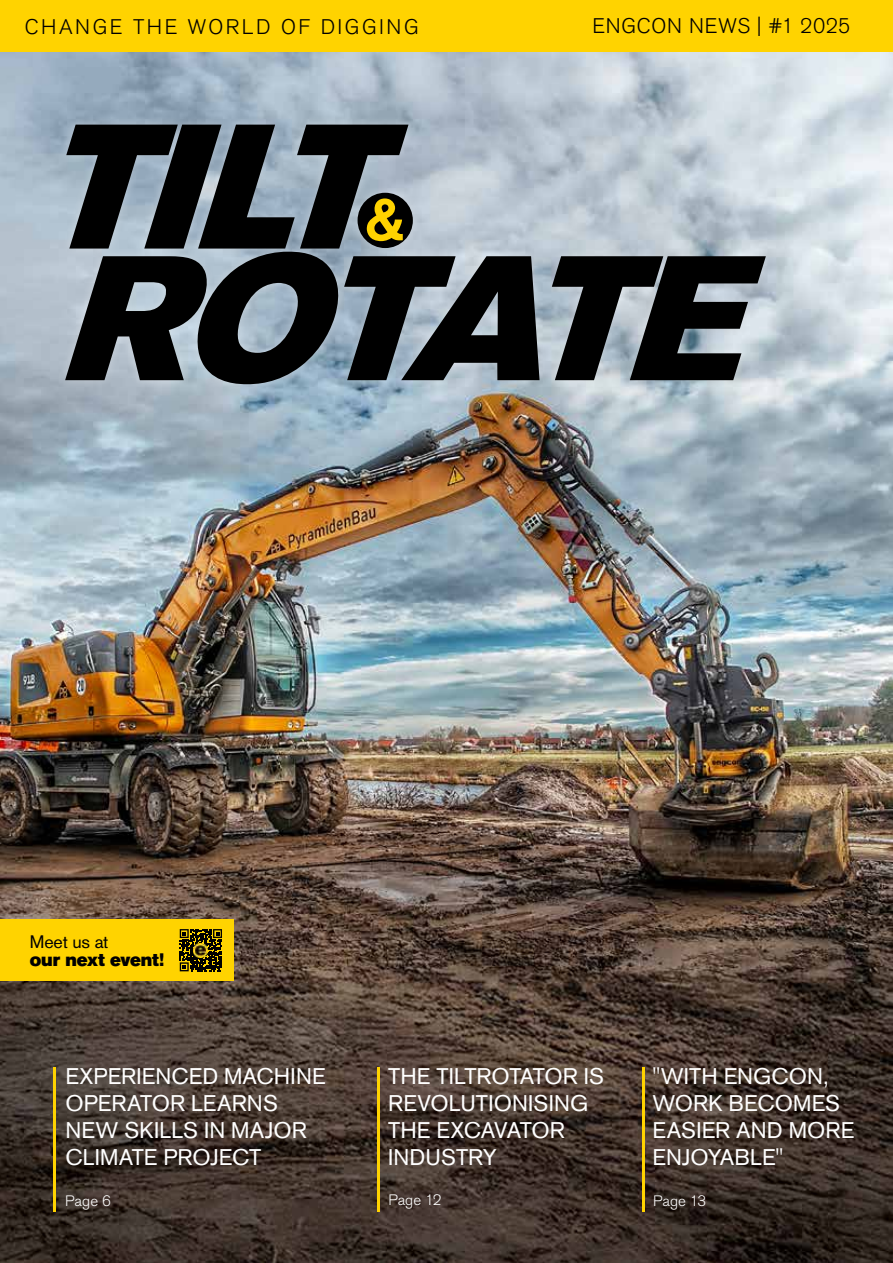
<style>
.page{position:relative;width:893px;height:1263px;background:#fff}
.page>*{position:absolute;margin:0;border:0;box-sizing:border-box;transform-origin:0 0}
.t1{font:22.5px/27px "Akzidenz Grotesk Pro";letter-spacing:.005em;color:#fff}
.t2{font:300 21px "Akzidenz Grotesk Pro";letter-spacing:.11em;color:#000}
.t3{font:300 21px "Akzidenz Grotesk Pro";letter-spacing:.03em;color:#000}
.t4{font:18px "Akzidenz Grotesk Pro Super";letter-spacing:-.01em;color:#000}
.t5{font:18px "Akzidenz Grotesk Pro";letter-spacing:-.01em;color:#000}
.t6{font:300 15px "Akzidenz Grotesk Pro";letter-spacing:.005em;color:#fff}
</style>
<div class="page">
<img style="left:0;top:51px;width:893px;height:1212px">
<hr style="left:54px;top:1067px;width:2px;height:145px;background:#ffd300">
<hr style="left:377px;top:1067px;width:2px;height:145px;background:#ffd300">
<hr style="left:642px;top:1067px;width:2px;height:145px;background:#ffd300">
<div style="left:0;top:0;width:893px;height:51px;background:#ffd300"></div>
<div style="left:56px;top:115px;width:719px;height:279px;background:#fff;opacity:.36"></div>
<div style="left:358px;top:193px;width:55px;height:55px;background:#000;border-radius:50%"></div>
<svg style="left:65px;top:252px;width:701px;height:132px;background:#474e53"></svg>
<svg style="left:66px;top:125px;width:342px;height:124px;background:#414648"></svg>
<div style="left:0;top:919px;width:234px;height:62px;background:#ffd300"></div>
<svg style="left:179px;top:929px;width:42px;height:43px"></svg>
<svg style="left:180px;top:929px;width:42px;height:42px"></svg>
<img style="left:194px;top:943px;width:14px;height:14px">
<p class="t2" style="left:25px;top:13px;width:395px">CHANGE THE WORLD OF DIGGING</p>
<p class="t3" style="left:592px;top:12px;width:259px">ENGCON NEWS | #1 2025</p>
<p class="t5" style="left:30px;top:930px;width:80px">Meet us at</p>
<p class="t4" style="left:30px;top:948px;width:136px">our next event!</p>
<p class="t1" style="left:65px;top:1062px;width:262px">EXPERIENCED MACHINE<br>OPERATOR LEARNS<br>NEW SKILLS IN MAJOR<br>CLIMATE PROJECT</p>
<p class="t6" style="left:65px;top:1191px;width:47px">Page 6</p>
<p class="t1" style="left:388px;top:1062px;width:217px">THE TILTROTATOR IS<br>REVOLUTIONISING<br>THE EXCAVATOR<br>INDUSTRY</p>
<p class="t1" style="left:652px;top:1062px;width:203px">"WITH ENGCON,<br>WORK BECOMES<br>EASIER AND MORE<br>ENJOYABLE"</p>
<p class="t6" style="left:388px;top:1190px;width:55px">Page 12</p>
<p class="t6" style="left:653px;top:1191px;width:55px">Page 13</p>
</div>
